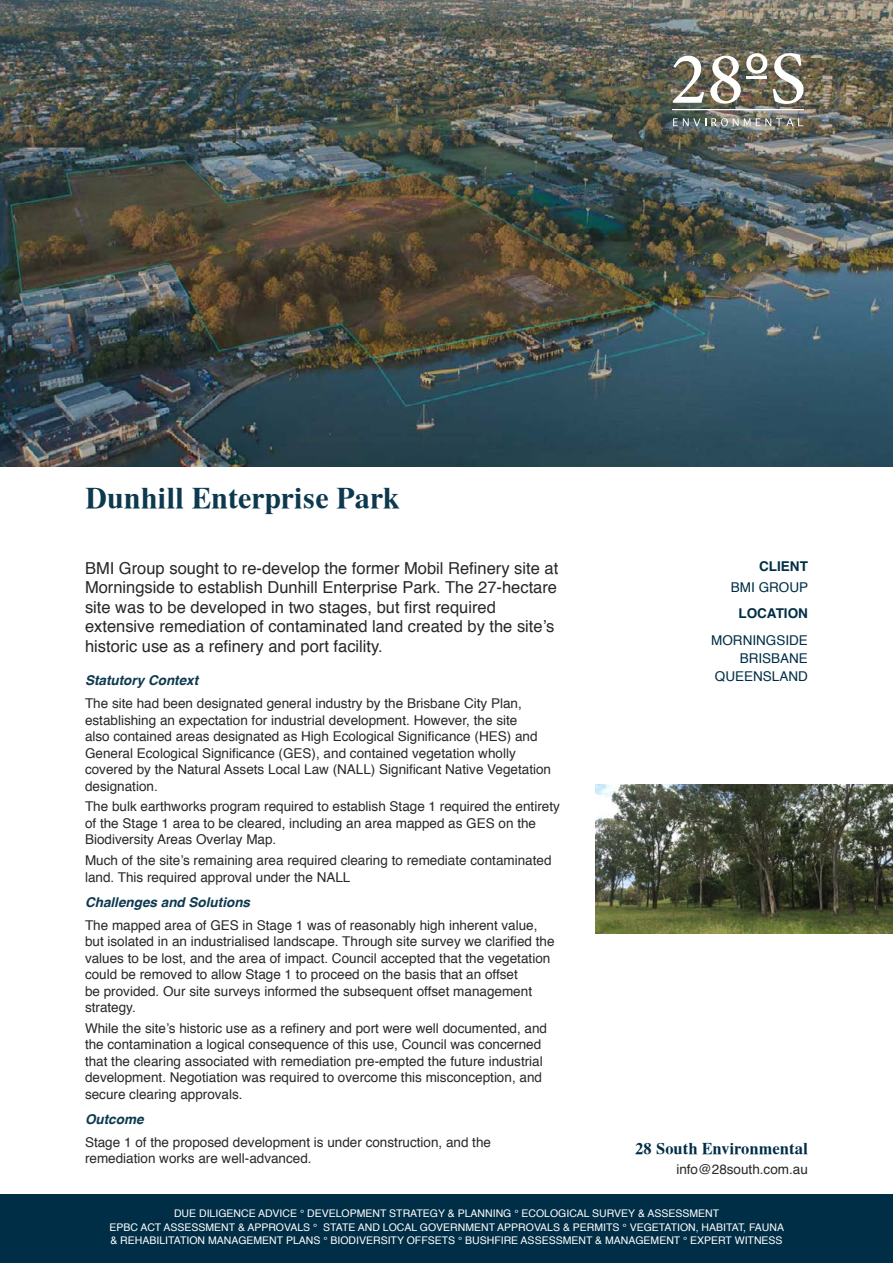
<style>
.page{position:relative;width:893px;height:1263px;background:#fff}
.page>*{position:absolute;margin:0;border:0;box-sizing:border-box;transform-origin:0 0}
.t1{font:700 30px "Tiempo";color:#0d394f}
._01_Intro1{font:16.5px/19.5px "Helvetica";color:#292829}
.t2{font:700 16.5px "Tiempo";color:#002e46}
._02_body_text{font:13.5px/16.5px "Helvetica";color:#292829}
._01b_Subheading{font:italic 700 13.5px "Helvetica";color:#0d394f}
.Subheading{font:13.5px/18px "Helvetica";color:#002e46;text-align:right}
.Subheading-2{font:700 13.5px "Helvetica";color:#002e46}
.t3{font:10.5px/13.5px "Helvetica";color:#fff;text-align:center}
</style>
<div class="page">
<div style="left:0;top:1195px;width:893px;height:68px;background:#002e46"></div>
<img style="left:0;top:0;width:893px;height:466px">
<img style="left:595px;top:784px;width:298px;height:149px">
<svg style="left:673px;top:56px;width:31px;height:47px"></svg>
<img style="left:710px;top:53px;width:57px;height:51px">
<svg style="left:773px;top:53px;width:30px;height:51px"></svg>
<svg style="left:673px;top:118px;width:77px;height:8px"></svg>
<svg style="left:756px;top:118px;width:47px;height:8px"></svg>
<hr style="left:746px;top:77px;width:21px;height:2px;background:#fff">
<hr style="left:672px;top:110px;width:131px;height:1px;background:#fff">
<p class="t1" style="left:85px;top:480px;width:315px">Dunhill Enterprise Park</p>
<p class="_01_Intro1" style="left:85px;top:559px;width:475px">BMI Group sought to re-develop the former Mobil Refinery site at Morningside to establish Dunhill Enterprise Park. The 27-hectare site was to be developed in two stages, but first required extensive remediation of contaminated land created by the site’s historic use as a refinery and port facility.</p>
<p class="_01b_Subheading" style="left:85px;top:669px;width:115px">Statutory Context</p>
<p class="_02_body_text" style="left:85px;top:695px;width:468px">The site had been designated general industry by the Brisbane City Plan, establishing an expectation for industrial development. However, the site<br>also contained areas designated as High Ecological Significance (HES) and General Ecological Significance (GES), and contained vegetation wholly covered by the Natural Assets Local Law (NALL) Significant Native Vegetation designation.</p>
<p class="_02_body_text" style="left:85px;top:799px;width:476px">The bulk earthworks program required to establish Stage 1 required the entirety of the Stage 1 area to be cleared, including an area mapped as GES on the<br>Biodiversity Areas Overlay Map.</p>
<p class="_02_body_text" style="left:85px;top:852px;width:468px">Much of the site’s remaining area required clearing to remediate contaminated land. This required approval under the NALL</p>
<p class="_01b_Subheading" style="left:85px;top:891px;width:167px">Challenges and Solutions</p>
<p class="_02_body_text" style="left:85px;top:917px;width:471px">The mapped area of GES in Stage 1 was of reasonably high inherent value, but isolated in an industrialised landscape. Through site survey we clarified the values to be lost, and the area of impact. Council accepted that the vegetation could be removed to allow Stage 1 to proceed on the basis that an offset<br>be provided. Our site surveys informed the subsequent offset management strategy.</p>
<p class="_02_body_text" style="left:85px;top:1020px;width:463px">While the site’s historic use as a refinery and port were well documented, and the contamination a logical consequence of this use, Council was concerned that the clearing associated with remediation pre-empted the future industrial development. Negotiation was required to overcome this misconception, and secure clearing approvals.</p>
<p class="_01b_Subheading" style="left:85px;top:1108px;width:60px">Outcome</p>
<p class="_02_body_text" style="left:85px;top:1134px;width:407px">Stage 1 of the proposed development is under construction, and the remediation works are well-advanced.</p>
<p class="Subheading-2" style="left:759px;top:556px;width:50px">CLIENT</p>
<p class="Subheading" style="left:731px;top:578px;width:79px">BMI GROUP</p>
<p class="Subheading-2" style="left:738px;top:602px;width:71px">LOCATION</p>
<p class="Subheading" style="left:711px;top:631px;width:98px">MORNINGSIDE<br>BRISBANE<br>QUEENSLAND</p>
<p class="t2" style="left:635px;top:1139px;width:174px">28 South Environmental</p>
<p class="_02_body_text" style="left:676px;top:1161px;width:133px">info@28south.com.au</p>
<p class="t3" style="left:109px;top:1207px;width:676px">DUE DILIGENCE ADVICE ° DEVELOPMENT STRATEGY &amp; PLANNING ° ECOLOGICAL SURVEY &amp; ASSESSMENT<br>EPBC ACT ASSESSMENT &amp; APPROVALS ° STATE AND LOCAL GOVERNMENT APPROVALS &amp; PERMITS ° VEGETATION, HABITAT, FAUNA &amp; REHABILITATION MANAGEMENT PLANS ° BIODIVERSITY OFFSETS ° BUSHFIRE ASSESSMENT &amp; MANAGEMENT ° EXPERT WITNESS</p>
</div>
